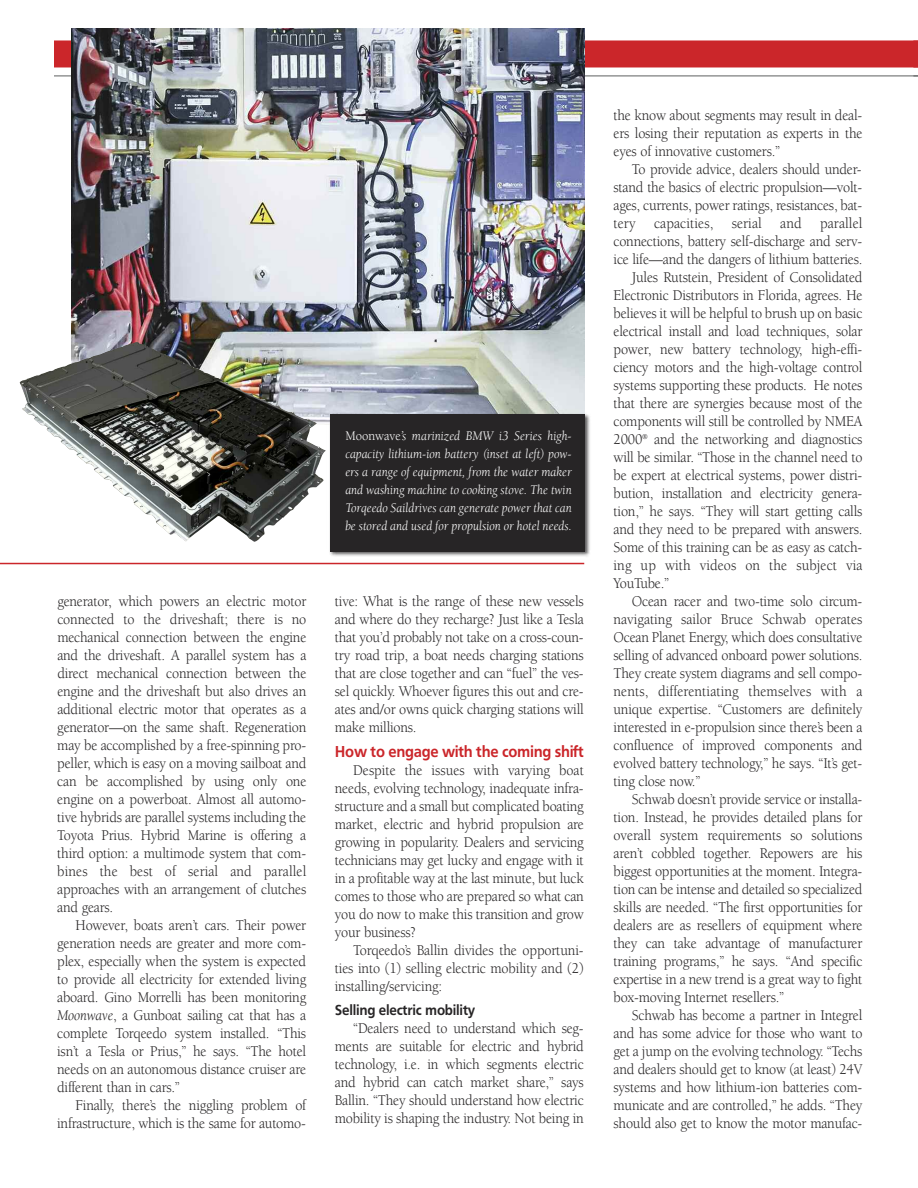
<style>
.page{position:relative;width:918px;height:1188px;background:#fff}
.page>*{position:absolute;margin:0;border:0;box-sizing:border-box;transform-origin:0 0}
.t1{font:700 16.5px "Carto Gothic Pro";letter-spacing:-.015em;color:#cb262a;scale:.93 1}
.t2{font:15.3px/18px "Berkeley";letter-spacing:-.015em;color:#272526;text-align:justify;scale:.93 1}
.t3{font:15.3px "Berkeley";letter-spacing:.005em;color:#272526;scale:.93 1}
.t4{font:700 15px "Carto Gothic Pro";letter-spacing:-.015em;color:#272526;scale:.93 1}
.t5{font:italic 13.5px/18px "Berkeley";color:#fff;text-align:justify;scale:.94 1}
.s1{font-style:italic}
.s2{font-style:normal}
</style>
<div class="page">
<div style="left:54px;top:40px;width:864px;height:27px;background:#cb262a"></div>
<hr style="left:54px;top:76px;width:864px;height:1px;background:#5d5f60">
<img style="left:71px;top:29px;width:513px;height:380px">
<img style="left:20px;top:342px;width:306px;height:200px">
<hr style="left:0;top:563px;width:584px;height:1px;background:#cb262a">
<img style="left:326px;top:409px;width:264px;height:148px">
<div style="left:330px;top:414px;width:255px;height:137px;background:#272526"></div>
<div style="left:913px;top:41px;width:5px;height:27px;background:#cb262a"></div>
<p class="t2" style="left:57px;top:594px;width:269px">generator, which powers an electric motor connected to the driveshaft; there is no mechanical connection between the engine and the driveshaft. A parallel system has a direct mechanical connection between the engine and the driveshaft but also drives an additional electric motor that operates as a generator—on the same shaft. Regeneration may be accomplished by a free-spinning pro&shy;peller, which is easy on a moving sailboat and can be accomplished by using only one engine on a powerboat. Almost all automo&shy;tive hybrids are parallel systems including the Toyota Prius. Hybrid Marine is offering a third option: a multimode system that com&shy;bines the best of serial and parallel approaches with an arrangement of clutches and gears.</p>
<p class="t2" style="left:57px;top:918px;width:269px;text-indent:18px">However, boats aren’t cars. Their power generation needs are greater and more com&shy;plex, especially when the system is expected to provide all electricity for extended living aboard. Gino Morrelli has been monitoring <span class="s1">Moonwave</span>, a Gunboat sailing cat that has a complete Torqeedo system installed. “This isn’t a Tesla or Prius,” he says. “The hotel needs on an autonomous distance cruiser are different than in cars.”</p>
<p class="t2" style="left:57px;top:1098px;width:269px;text-align:right">Finally, there’s the niggling problem of infrastructure, which is the same for automo-</p>
<p class="t5" style="left:345px;top:428px;width:242px"><span class="s2">Moonwave</span>’s marinized BMW i3 Series high&shy;capacity lithium-ion battery (inset at left) pow&shy;ers a range of equipment, from the water maker and washing machine to cooking stove. The twin Torqeedo Saildrives can generate power that can be stored and used for propulsion or hotel needs.</p>
<p class="t2" style="left:335px;top:594px;width:269px">tive: What is the range of these new vessels and where do they recharge? Just like a Tesla that you’d probably not take on a cross-coun&shy;try road trip, a boat needs charging stations that are close together and can “fuel” the ves&shy;sel quickly. Whoever figures this out and cre&shy;ates and/or owns quick charging stations will make millions.</p>
<p class="t1" style="left:335px;top:745px;width:269px">How to engage with the coming shift</p>
<p class="t2" style="left:335px;top:762px;width:269px;text-indent:18px">Despite the issues with varying boat needs, evolving technology, inadequate infra&shy;structure and a small but complicated boating market, electric and hybrid propulsion are growing in popularity. Dealers and servicing technicians may get lucky and engage with it in a profitable way at the last minute, but luck comes to those who are prepared so what can you do now to make this transition and grow your business?</p>
<p class="t2" style="left:335px;top:942px;width:269px;text-indent:18px">Torqeedo’s Ballin divides the opportuni&shy;ties into (1) selling electric mobility and (2) installing/servicing:</p>
<p class="t4" style="left:335px;top:1004px;width:153px">Selling electric mobility</p>
<p class="t2" style="left:335px;top:1021px;width:269px;text-indent:18px">“Dealers need to understand which seg&shy;ments are suitable for electric and hybrid technology, i.e. in which segments electric and hybrid can catch market share,” says Ballin. “They should understand how electric mobility is shaping the industry. Not being in</p>
<p class="t2" style="left:614px;top:108px;width:269px">the know about segments may result in deal&shy;ers losing their reputation as experts in the eyes of innovative customers.”</p>
<p class="t2" style="left:632px;top:162px;width:248px">To provide advice, dealers should under-</p>
<p class="t2" style="left:614px;top:180px;width:269px">stand the basics of electric propulsion—volt-</p>
<p class="t2" style="left:614px;top:198px;width:269px">ages, currents, power ratings, resistances, bat-</p>
<p class="t3" style="left:614px;top:217px;width:269px">tery capacities, serial and parallel</p>
<p class="t2" style="left:614px;top:234px;width:269px">connections, battery self-discharge and serv-</p>
<p class="t2" style="left:614px;top:252px;width:269px">ice life—and the dangers of lithium batteries.</p>
<p class="t2" style="left:632px;top:270px;width:249px">Jules Rutstein, President of Consolidated</p>
<p class="t2" style="left:614px;top:288px;width:269px">Electronic Distributors in Florida, agrees. He</p>
<p class="t2" style="left:614px;top:306px;width:269px">believes it will be helpful to brush up on basic</p>
<p class="t2" style="left:614px;top:324px;width:269px">electrical install and load techniques, solar</p>
<p class="t2" style="left:614px;top:342px;width:269px">power, new battery technology, high-effi-</p>
<p class="t2" style="left:614px;top:360px;width:269px">ciency motors and the high-voltage control</p>
<p class="t2" style="left:614px;top:378px;width:269px">systems supporting these products. He notes</p>
<p class="t2" style="left:614px;top:396px;width:269px">that there are synergies because most of the</p>
<p class="t2" style="left:614px;top:414px;width:269px">components will still be controlled by NMEA</p>
<p class="t2" style="left:614px;top:432px;width:269px">2000<sup>®</sup> and the networking and diagnostics</p>
<p class="t2" style="left:614px;top:450px;width:269px">will be similar. “Those in the channel need to</p>
<p class="t2" style="left:614px;top:468px;width:269px">be expert at electrical systems, power distri-</p>
<p class="t2" style="left:614px;top:486px;width:269px">bution, installation and electricity genera-</p>
<p class="t2" style="left:614px;top:504px;width:269px">tion,” he says. “They will start getting calls</p>
<p class="t2" style="left:614px;top:522px;width:269px">and they need to be prepared with answers.</p>
<p class="t2" style="left:614px;top:540px;width:269px">Some of this training can be as easy as catch-</p>
<p class="t3" style="left:614px;top:559px;width:269px">ing up with videos on the subject via</p>
<p class="t2" style="left:614px;top:576px;width:61px">YouTube.”</p>
<p class="t2" style="left:632px;top:594px;width:249px">Ocean racer and two-time solo circum-</p>
<p class="t2" style="left:614px;top:612px;width:269px">navigating sailor Bruce Schwab operates</p>
<p class="t2" style="left:614px;top:630px;width:269px">Ocean Planet Energy, which does consultative</p>
<p class="t2" style="left:614px;top:648px;width:269px">selling of advanced onboard power solutions.</p>
<p class="t2" style="left:614px;top:666px;width:269px">They create system diagrams and sell compo-</p>
<p class="t3" style="left:614px;top:685px;width:269px">nents, differentiating themselves with a</p>
<p class="t2" style="left:614px;top:702px;width:269px">unique expertise. “Customers are definitely</p>
<p class="t2" style="left:614px;top:720px;width:269px">interested in e-propulsion since there’s been a</p>
<p class="t2" style="left:614px;top:738px;width:269px">confluence of improved components and</p>
<p class="t2" style="left:614px;top:756px;width:269px">evolved battery technology,” he says. “It’s get-</p>
<p class="t2" style="left:614px;top:774px;width:95px">ting close now.”</p>
<p class="t2" style="left:632px;top:792px;width:249px">Schwab doesn’t provide service or installa-</p>
<p class="t2" style="left:614px;top:810px;width:269px">tion. Instead, he provides detailed plans for</p>
<p class="t2" style="left:614px;top:828px;width:269px">overall system requirements so solutions</p>
<p class="t2" style="left:614px;top:846px;width:269px">aren’t cobbled together. Repowers are his</p>
<p class="t2" style="left:614px;top:864px;width:269px">biggest opportunities at the moment. Integra-</p>
<p class="t2" style="left:614px;top:882px;width:269px">tion can be intense and detailed so specialized</p>
<p class="t2" style="left:614px;top:900px;width:269px">skills are needed. “The first opportunities for</p>
<p class="t2" style="left:614px;top:918px;width:269px">dealers are as resellers of equipment where</p>
<p class="t2" style="left:614px;top:936px;width:269px">they can take advantage of manufacturer</p>
<p class="t2" style="left:614px;top:954px;width:269px">training programs,” he says. “And specific</p>
<p class="t2" style="left:614px;top:972px;width:269px">expertise in a new trend is a great way to fight</p>
<p class="t2" style="left:614px;top:990px;width:185px">box-moving Internet resellers.”</p>
<p class="t2" style="left:632px;top:1008px;width:249px">Schwab has become a partner in Integrel</p>
<p class="t2" style="left:614px;top:1026px;width:269px">and has some advice for those who want to</p>
<p class="t2" style="left:614px;top:1044px;width:269px">get a jump on the evolving technology. “Techs</p>
<p class="t2" style="left:614px;top:1062px;width:269px">and dealers should get to know (at least) 24V</p>
<p class="t2" style="left:614px;top:1080px;width:269px">systems and how lithium-ion batteries com-</p>
<p class="t2" style="left:614px;top:1098px;width:269px">municate and are controlled,” he adds. “They</p>
<p class="t2" style="left:614px;top:1116px;width:269px">should also get to know the motor manufac-</p>
</div>
